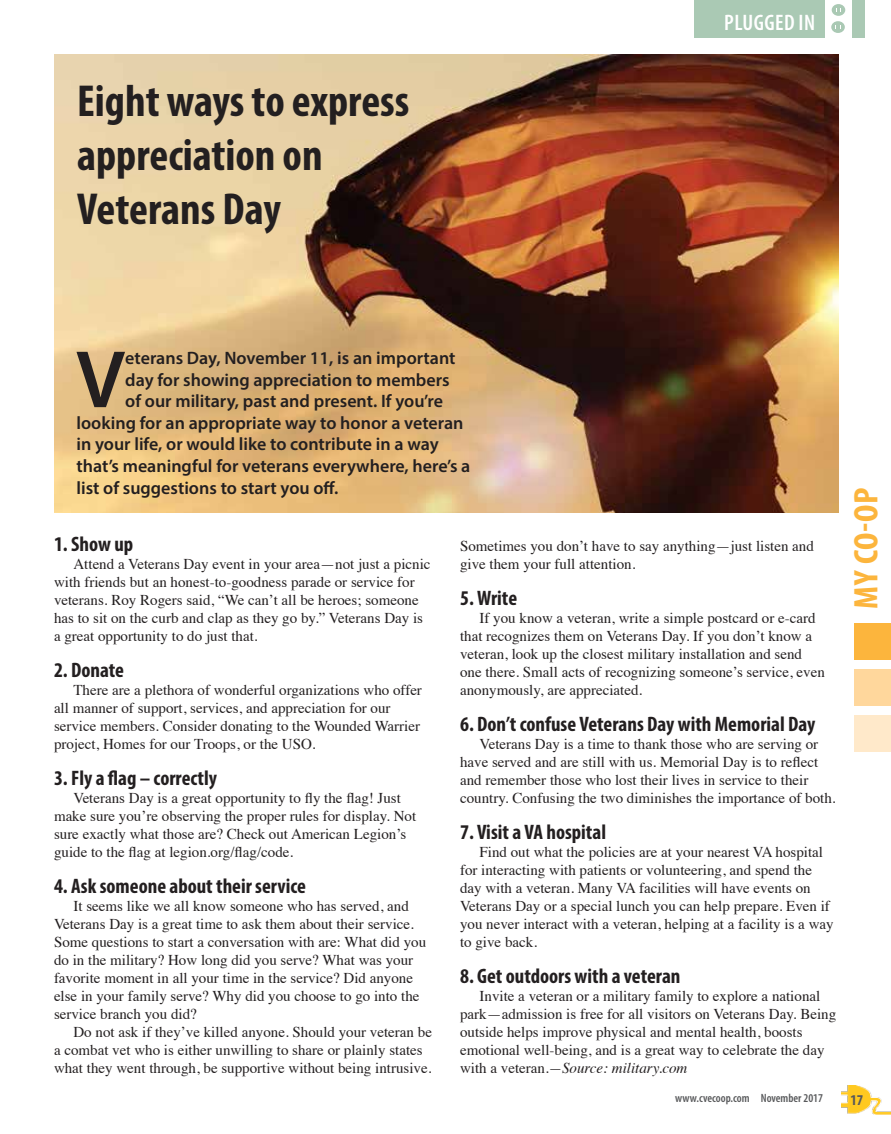
<style>
.page{position:relative;width:891px;height:1134px;background:#fff}
.page>*{position:absolute;margin:0;border:0;box-sizing:border-box;transform-origin:0 0}
.t1{font:600 82.05px "Myriad Pro";color:#231f20}
.t2{font:700 condensed 45px/54px "Myriad Pro";color:#231f20}
.t3{font:700 condensed 34.2px "Myriad Pro";color:#fcb53d;scale:1.05 1}
.t4{font:600 condensed 22.5px "Myriad Pro";letter-spacing:.02em;color:#fff}
.t5{font:700 condensed 21px "Myriad Pro";color:#231f20}
.t6{font:600 18px "Myriad Pro";color:#231f20}
.t7{font:15px/18px "Times";color:#231f20}
.t8{font:700 condensed 15px "Myriad Pro";color:#58595b}
.t9{font:600 condensed 12px "Myriad Pro";color:#58595b}
.s1{font-style:italic}
</style>
<div class="page">
<img style="left:841px;top:1085px;width:50px;height:30px">
<div style="left:854px;top:623px;width:37px;height:37px;background:#fcb53d"></div>
<div style="left:854px;top:669px;width:37px;height:37px;background:#ffd79c"></div>
<div style="left:854px;top:715px;width:37px;height:37px;background:#ffe9ca"></div>
<div style="left:694px;top:0;width:170px;height:37px;background:#aac9b4"></div>
<div style="left:825px;top:0;width:27px;height:38px;background:#fff"></div>
<div style="left:832px;top:4px;width:13px;height:12px;background:#aac9b4;border-radius:50%"></div>
<div style="left:831px;top:21px;width:14px;height:12px;background:#aac9b4;border-radius:50%"></div>
<img style="left:54px;top:54px;width:784px;height:459px">
<h2 class="t2" style="left:77px;top:73px;width:334px">Eight ways to express appreciation on<br>Veterans Day</h2>
<h3 class="t4" style="left:724px;top:9px;width:93px">PLUGGED IN</h3>
<h1 class="t1" style="left:76px;top:327px;width:51px">V</h1>
<p class="t6" style="left:125px;top:346px;width:332px">eterans Day, November 11, is an important</p>
<p class="t6" style="left:125px;top:368px;width:326px">day for showing appreciation to members</p>
<p class="t6" style="left:125px;top:390px;width:319px">of our military, past and present. If you’re</p>
<p class="t6" style="left:76px;top:411px;width:389px">looking for an appropriate way to honor a veteran</p>
<p class="t6" style="left:76px;top:433px;width:364px">in your life, or would like to contribute in a way</p>
<p class="t6" style="left:76px;top:454px;width:395px">that’s meaningful for veterans everywhere, here’s a</p>
<p class="t6" style="left:76px;top:476px;width:263px">list of suggestions to start you off.</p>
<h3 class="t5" style="left:54px;top:531px;width:81px">1. Show up</h3>
<p class="t7" style="left:54px;top:554px;width:378px;text-indent:20px">Attend a Veterans Day event in your area—not just a picnic with friends but an honest-to-goodness parade or service for veterans. Roy Rogers said, “We can’t all be heroes; someone has to sit on the curb and clap as they go by.” Veterans Day is a great opportunity to do just that.</p>
<h3 class="t5" style="left:54px;top:657px;width:72px">2. Donate</h3>
<p class="t7" style="left:54px;top:680px;width:369px;text-indent:20px">There are a plethora of wonderful organizations who offer all manner of support, services, and appreciation for our service members. Consider donating to the Wounded Warrier project, Homes for our Troops, or the USO.</p>
<h3 class="t5" style="left:54px;top:765px;width:165px">3. Fly a flag – correctly</h3>
<p class="t7" style="left:54px;top:788px;width:364px;text-indent:20px">Veterans Day is a great opportunity to fly the flag! Just make sure you’re observing the proper rules for display. Not sure exactly what those are? Check out American Legion’s guide to the flag at legion.org/flag/code.</p>
<h3 class="t5" style="left:54px;top:873px;width:254px">4. Ask someone about their service</h3>
<p class="t7" style="left:54px;top:896px;width:374px;text-indent:20px">It seems like we all know someone who has served, and Veterans Day is a great time to ask them about their service.<br>Some questions to start a conversation with are: What did you do in the military? How long did you serve? What was your favorite moment in all your time in the service? Did anyone else in your family serve? Why did you choose to go into the service branch you did?</p>
<p class="t7" style="left:54px;top:1022px;width:380px;text-indent:20px">Do not ask if they’ve killed anyone. Should your veteran be a combat vet who is either unwilling to share or plainly states what they went through, be supportive without being intrusive.</p>
<p class="t7" style="left:460px;top:536px;width:355px">Sometimes you don’t have to say anything—just listen and give them your full attention.</p>
<h3 class="t5" style="left:460px;top:585px;width:59px">5. Write</h3>
<p class="t7" style="left:460px;top:608px;width:366px;text-indent:20px">If you know a veteran, write a simple postcard or e-card that recognizes them on Veterans Day. If you don’t know a veteran, look up the closest military installation and send one there. Small acts of recognizing someone’s service, even anonymously, are appreciated.</p>
<h3 class="t5" style="left:460px;top:711px;width:357px">6. Don’t confuse Veterans Day with Memorial Day</h3>
<p class="t7" style="left:460px;top:734px;width:377px;text-indent:20px">Veterans Day is a time to thank those who are serving or have served and are still with us. Memorial Day is to reflect and remember those who lost their lives in service to their country. Confusing the two diminishes the importance of both.</p>
<h3 class="t5" style="left:460px;top:819px;width:148px">7. Visit a VA hospital</h3>
<p class="t7" style="left:460px;top:842px;width:375px;text-indent:20px">Find out what the policies are at your nearest VA hospital for interacting with patients or volunteering, and spend the day with a veteran. Many VA facilities will have events on Veterans Day or a special lunch you can help prepare. Even if you never interact with a veteran, helping at a facility is a way to give back.</p>
<h3 class="t5" style="left:460px;top:963px;width:222px">8. Get outdoors with a veteran</h3>
<p class="t7" style="left:460px;top:986px;width:378px;text-indent:20px">Invite a veteran or a military family to explore a national park—admission is free for all visitors on Veterans Day. Being outside helps improve physical and mental health, boosts emotional well-being, and is a great way to celebrate the day with a veteran.<span class="s1">—Source: military.com</span></p>
<h3 class="t3" style="left:845px;top:609px;width:117px;rotate:-90deg">MY CO-OP</h3>
<p class="t9" style="left:675px;top:1091px;width:150px">www.cvecoop.com November 2017</p>
<p class="t8" style="left:850px;top:1090px;width:14px">17</p>
</div>
